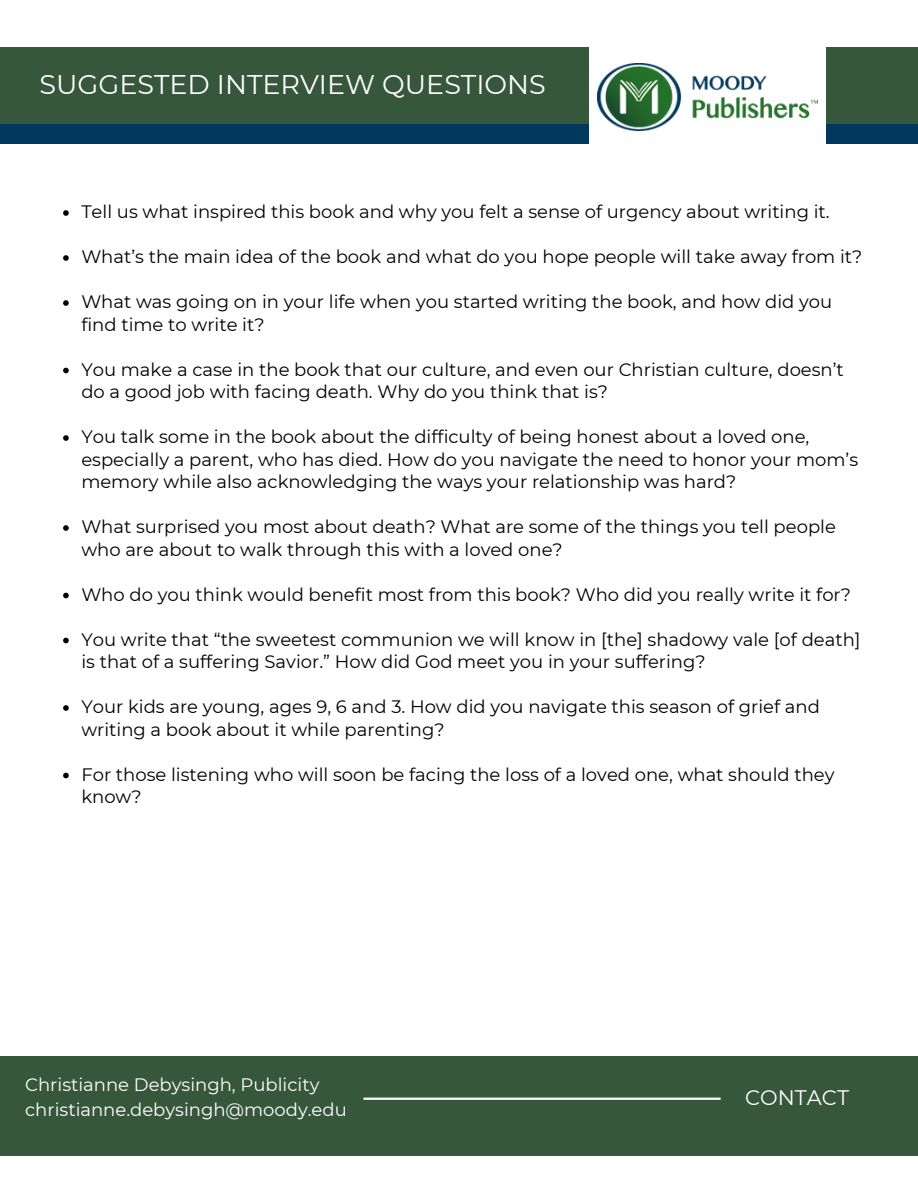
<style>
.page{position:relative;width:918px;height:1188px;background:#fff}
.page>*{position:absolute;margin:0;border:0;box-sizing:border-box;transform-origin:0 0}
.t1{font:27px "Montserrat";color:#fff}
.t2{font:21px "Montserrat";color:#fff}
.t3{font:18px/22.5px "Montserrat";color:#000}
.t4{font:18px "Montserrat";color:#fff}
</style>
<div class="page">
<div style="left:826px;top:86px;width:92px;height:58px;background:#00395d"></div>
<div style="left:826px;top:47px;width:92px;height:77px;background:#36573b"></div>
<div style="left:0;top:86px;width:589px;height:58px;background:#00395d"></div>
<div style="left:0;top:47px;width:589px;height:77px;background:#36573b"></div>
<img style="left:597px;top:64px;width:221px;height:66px">
<svg style="left:63px;top:210px;width:6px;height:6px"></svg>
<svg style="left:63px;top:255px;width:6px;height:6px"></svg>
<svg style="left:63px;top:300px;width:6px;height:6px"></svg>
<svg style="left:63px;top:368px;width:6px;height:5px"></svg>
<svg style="left:63px;top:435px;width:6px;height:6px"></svg>
<svg style="left:63px;top:525px;width:6px;height:6px"></svg>
<svg style="left:63px;top:593px;width:6px;height:5px"></svg>
<svg style="left:63px;top:638px;width:6px;height:5px"></svg>
<svg style="left:63px;top:705px;width:6px;height:6px"></svg>
<svg style="left:63px;top:773px;width:6px;height:5px"></svg>
<div style="left:0;top:1056px;width:918px;height:100px;background:#36573b"></div>
<hr style="left:363px;top:1098px;width:358px;height:2px;background:#fff">
<p class="t1" style="left:40px;top:68px;width:508px">SUGGESTED INTERVIEW QUESTIONS</p>
<p class="t3" style="left:81px;top:200px;width:750px">Tell us what inspired this book and why you felt a sense of urgency about writing it.</p>
<p class="t3" style="left:81px;top:245px;width:783px">What’s the main idea of the book and what do you hope people will take away from it?</p>
<p class="t3" style="left:81px;top:290px;width:752px">What was going on in your life when you started writing the book, and how did you find time to write it?</p>
<p class="t3" style="left:81px;top:358px;width:764px">You make a case in the book that our culture, and even our Christian culture, doesn’t do a good job with facing death. Why do you think that is?</p>
<p class="t3" style="left:81px;top:425px;width:778px">You talk some in the book about the difficulty of being honest about a loved one, especially a parent, who has died. How do you navigate the need to honor your mom’s memory while also acknowledging the ways your relationship was hard?</p>
<p class="t3" style="left:81px;top:515px;width:756px">What surprised you most about death? What are some of the things you tell people who are about to walk through this with a loved one?</p>
<p class="t3" style="left:81px;top:583px;width:771px">Who do you think would benefit most from this book? Who did you really write it for?</p>
<p class="t3" style="left:81px;top:628px;width:781px">You write that “the sweetest communion we will know in [the] shadowy vale [of death] is that of a suffering Savior.” How did God meet you in your suffering?</p>
<p class="t3" style="left:81px;top:695px;width:740px">Your kids are young, ages 9, 6 and 3. How did you navigate this season of grief and writing a book about it while parenting?</p>
<p class="t3" style="left:81px;top:763px;width:755px">For those listening who will soon be facing the loss of a loved one, what should they know?</p>
<p class="t4" style="left:25px;top:1073px;width:296px">Christianne Debysingh, Publicity</p>
<p class="t4" style="left:25px;top:1098px;width:323px">christianne.debysingh@moody.edu</p>
<h2 class="t2" style="left:745px;top:1085px;width:105px">CONTACT</h2>
</div>
